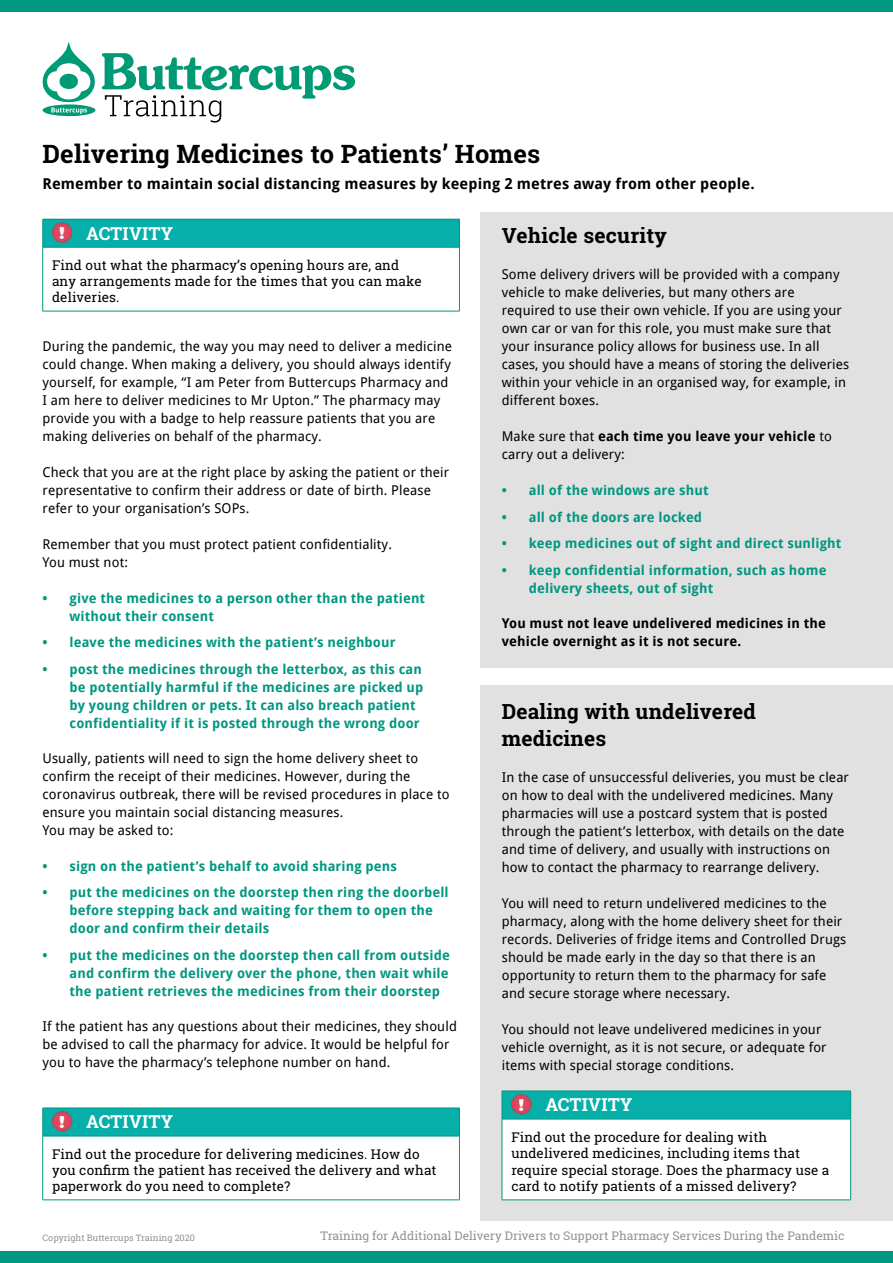
<style>
.page{position:relative;width:893px;height:1263px;background:#fff}
.page>*{position:absolute;margin:0;border:0;box-sizing:border-box;transform-origin:0 0}
.t1{font:700 25.5px "Roboto Slab";letter-spacing:.01em;color:#000}
.t2{font:700 21px/27px "Roboto Slab";letter-spacing:.01em;color:#000}
.t3{font:700 18px "Roboto Slab";letter-spacing:.01em;color:#fff}
.t4{font:700 15px "Droid Sans";letter-spacing:.01em;color:#000}
.t5{font:13.5px/18px "Droid Sans";letter-spacing:.01em;color:#000}
.t6{font:700 13.5px/18px "Droid Sans";letter-spacing:.01em;color:#009781}
.t7{font:13.5px/16.2px "Roboto Slab";letter-spacing:.01em;color:#000}
.t8{font:700 13.5px/18px "Droid Sans";letter-spacing:.01em;color:#000}
.t9{font:12px "Roboto Slab";color:#929292}
.t10{font:9px "Roboto Slab";color:#929292}
.s1{font-family:"Chunk Five";font-weight:400;font-size:16.95px}
.s2{font-weight:700}
</style>
<div class="page">
<svg style="left:102px;top:53px;width:253px;height:70px"></svg>
<svg style="left:42px;top:42px;width:54px;height:75px"></svg>
<div style="left:0;top:0;width:893px;height:11px;background:#009781"></div>
<div style="left:0;top:1252px;width:893px;height:11px;background:#009781"></div>
<div style="left:480px;top:213px;width:413px;height:455px;background:#e1e1e1"></div>
<div style="left:480px;top:685px;width:413px;height:535px;background:#e1e1e1"></div>
<div style="left:43px;top:219px;width:416px;height:28px;background:#06afa9"></div>
<hr style="left:42px;top:247px;width:1px;height:64px;background:#009781">
<hr style="left:459px;top:247px;width:1px;height:64px;background:#009781">
<hr style="left:43px;top:311px;width:417px;height:1px;background:#009781">
<hr style="left:43px;top:219px;width:417px;height:1px;background:#009781">
<svg style="left:42px;top:219px;width:1px;height:28px"></svg>
<svg style="left:459px;top:220px;width:1px;height:27px"></svg>
<hr style="left:43px;top:247px;width:417px;height:1px;background:#009781">
<img style="left:52px;top:222px;width:20px;height:21px">
<div style="left:43px;top:1108px;width:416px;height:28px;background:#06afa9"></div>
<hr style="left:42px;top:1136px;width:1px;height:63px;background:#009781">
<hr style="left:459px;top:1136px;width:1px;height:63px;background:#009781">
<hr style="left:43px;top:1199px;width:417px;height:1px;background:#009781">
<hr style="left:43px;top:1108px;width:417px;height:1px;background:#009781">
<svg style="left:42px;top:1108px;width:1px;height:28px"></svg>
<svg style="left:459px;top:1109px;width:1px;height:27px"></svg>
<hr style="left:43px;top:1136px;width:417px;height:1px;background:#009781">
<img style="left:52px;top:1111px;width:20px;height:20px">
<div style="left:502px;top:1091px;width:349px;height:28px;background:#06afa9"></div>
<div style="left:502px;top:1119px;width:349px;height:81px;background:#fff"></div>
<hr style="left:502px;top:1119px;width:1px;height:80px;background:#009781">
<hr style="left:850px;top:1119px;width:1px;height:80px;background:#009781">
<hr style="left:502px;top:1199px;width:349px;height:1px;background:#009781">
<hr style="left:502px;top:1091px;width:349px;height:1px;background:#009781">
<svg style="left:502px;top:1091px;width:1px;height:28px"></svg>
<svg style="left:850px;top:1092px;width:1px;height:27px"></svg>
<hr style="left:502px;top:1119px;width:349px;height:1px;background:#009781">
<img style="left:511px;top:1094px;width:20px;height:20px">
<h1 class="t1" style="left:43px;top:136px;width:499px">Delivering Medicines to Patients’ Homes</h1>
<p class="t4" style="left:43px;top:175px;width:714px">Remember to maintain social distancing measures by keeping 2 metres away from other people.</p>
<h3 class="t3" style="left:60px;top:221px;width:115px"><span class="s1">!</span> ACTIVITY</h3>
<p class="t7" style="left:52px;top:257px;width:371px">Find out what the pharmacy’s opening hours are, and any arrangements made for the times that you can make deliveries.</p>
<p class="t5" style="left:43px;top:337px;width:411px">During the pandemic, the way you may need to deliver a medicine could change. When making a delivery, you should always identify yourself, for example, “I am Peter from Buttercups Pharmacy and I am here to deliver medicines to Mr Upton.” The pharmacy may provide you with a badge to help reassure patients that you are making deliveries on behalf of the pharmacy.</p>
<p class="t5" style="left:43px;top:463px;width:408px">Check that you are at the right place by asking the patient or their representative to confirm their address or date of birth. Please refer to your organisation’s SOPs.</p>
<p class="t5" style="left:43px;top:535px;width:351px">Remember that you must protect patient confidentiality.<br>You must not:</p>
<p class="t6" style="left:70px;top:589px;width:357px;text-indent:-27px">• give the medicines to a person other than the patient without their consent</p>
<p class="t6" style="left:43px;top:633px;width:355px">• leave the medicines with the patient’s neighbour</p>
<p class="t6" style="left:70px;top:660px;width:355px;text-indent:-27px">• post the medicines through the letterbox, as this can be potentially harmful if the medicines are picked up by young children or pets. It can also breach patient confidentiality if it is posted through the wrong door</p>
<p class="t5" style="left:43px;top:749px;width:408px">Usually, patients will need to sign the home delivery sheet to confirm the receipt of their medicines. However, during the coronavirus outbreak, there will be revised procedures in place to ensure you maintain social distancing measures.<br>You may be asked to:</p>
<p class="t6" style="left:43px;top:857px;width:356px">• sign on the patient’s behalf to avoid sharing pens</p>
<p class="t6" style="left:70px;top:883px;width:381px;text-indent:-27px">• put the medicines on the doorstep then ring the doorbell before stepping back and waiting for them to open the door and confirm their details</p>
<p class="t6" style="left:70px;top:946px;width:382px;text-align:justify;text-indent:-27px">• put the medicines on the doorstep then call from outside and confirm the delivery over the phone, then wait while the patient retrieves the medicines from their doorstep</p>
<p class="t5" style="left:43px;top:1017px;width:416px">If the patient has any questions about their medicines, they should be advised to call the pharmacy for advice. It would be helpful for you to have the pharmacy’s telephone number on hand.</p>
<h3 class="t3" style="left:60px;top:1109px;width:115px"><span class="s1">!</span> ACTIVITY</h3>
<p class="t7" style="left:52px;top:1146px;width:386px">Find out the procedure for delivering medicines. How do you confirm the patient has received the delivery and what paperwork do you need to complete?</p>
<h2 class="t2" style="left:502px;top:222px;width:166px">Vehicle security</h2>
<p class="t5" style="left:502px;top:265px;width:349px">Some delivery drivers will be provided with a company vehicle to make deliveries, but many others are required to use their own vehicle. If you are using your own car or van for this role, you must make sure that your insurance policy allows for business use. In all cases, you should have a means of storing the deliveries within your vehicle in an organised way, for example, in different boxes.</p>
<p class="t5" style="left:502px;top:427px;width:332px">Make sure that <span class="s2">each time you leave your vehicle</span> to carry out a delivery:</p>
<p class="t6" style="left:502px;top:481px;width:208px">• all of the windows are shut</p>
<p class="t6" style="left:502px;top:508px;width:202px">• all of the doors are locked</p>
<p class="t6" style="left:502px;top:534px;width:341px">• keep medicines out of sight and direct sunlight</p>
<p class="t6" style="left:529px;top:561px;width:299px;text-indent:-27px">• keep confidential information, such as home delivery sheets, out of sight</p>
<p class="t8" style="left:502px;top:614px;width:326px">You must not leave undelivered medicines in the vehicle overnight as it is not secure.</p>
<h2 class="t2" style="left:502px;top:698px;width:256px">Dealing with undelivered medicines</h2>
<p class="t5" style="left:502px;top:769px;width:349px">In the case of unsuccessful deliveries, you must be clear on how to deal with the undelivered medicines. Many pharmacies will use a postcard system that is posted through the patient’s letterbox, with details on the date and time of delivery, and usually with instructions on how to contact the pharmacy to rearrange delivery.</p>
<p class="t5" style="left:502px;top:895px;width:346px">You will need to return undelivered medicines to the pharmacy, along with the home delivery sheet for their records. Deliveries of fridge items and Controlled Drugs should be made early in the day so that there is an opportunity to return them to the pharmacy for safe and secure storage where necessary.</p>
<p class="t5" style="left:502px;top:1021px;width:326px">You should not leave undelivered medicines in your vehicle overnight, as it is not secure, or adequate for items with special storage conditions.</p>
<h3 class="t3" style="left:519px;top:1092px;width:115px"><span class="s1">!</span> ACTIVITY</h3>
<p class="t7" style="left:511px;top:1129px;width:319px">Find out the procedure for dealing with undelivered medicines, including items that require special storage. Does the pharmacy use a card to notify patients of a missed delivery?</p>
<p class="t10" style="left:43px;top:1232px;width:154px">Copyright Buttercups Training 2020</p>
<p class="t9" style="left:321px;top:1227px;width:525px">Training for Additional Delivery Drivers to Support Pharmacy Services During the Pandemic</p>
</div>
